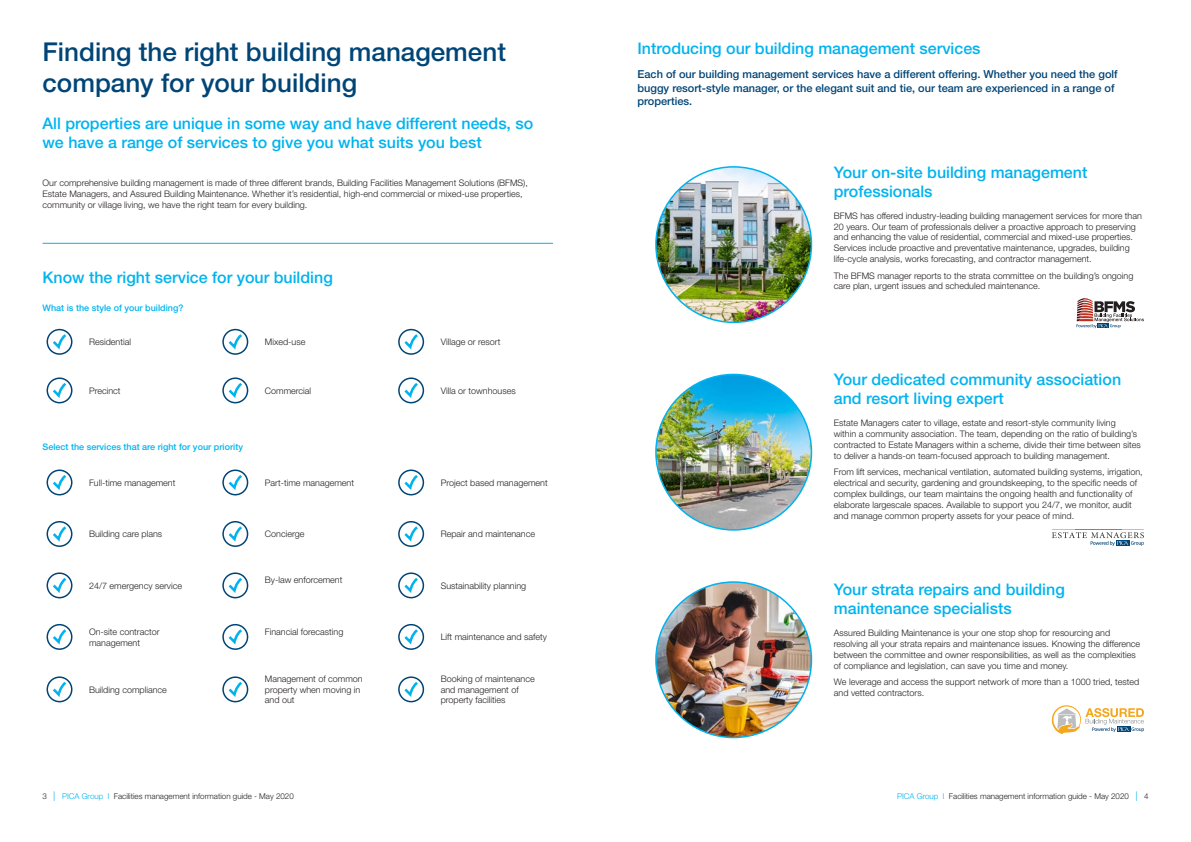
<style>
.page{position:relative;width:1191px;height:842px;background:#fff}
.page>*{position:absolute;margin:0;border:0;box-sizing:border-box;transform-origin:0 0}
.Main-headings{font:500 26px/31.2px "Helvetica Neue LT Std";color:#004577}
.Sub-headings{font:500 16px/19.2px "Helvetica Neue LT Std";color:#00b3ef}
.Introduction_Copy{font:500 11px/13.2px "Helvetica Neue LT Std";color:#004577}
.Body_Copy{font:300 9px/10.8px "Helvetica Neue LT Std";color:#231f20}
.Section_Headings{font:500 9px "Helvetica Neue LT Std";color:#00b3ef}
.t1{font:300 8px "Helvetica Neue LT Std";color:#231f20}
.s1{font-size:13.5px;color:#00b3ef}
.s2{color:#00b3ef}
</style>
<div class="page">
<hr style="left:43px;top:243px;width:510px;height:1px;background:#00b3ef">
<div style="left:47px;top:329px;width:25px;height:26px;border:2px solid #004577;border-radius:50%"></div>
<svg style="left:50px;top:331px;width:19px;height:22px"></svg>
<div style="left:222px;top:329px;width:26px;height:26px;border:2px solid #004577;border-radius:50%"></div>
<svg style="left:226px;top:331px;width:19px;height:22px"></svg>
<div style="left:398px;top:329px;width:26px;height:26px;border:2px solid #004577;border-radius:50%"></div>
<svg style="left:402px;top:331px;width:19px;height:22px"></svg>
<div style="left:47px;top:377px;width:25px;height:26px;border:2px solid #004577;border-radius:50%"></div>
<svg style="left:50px;top:380px;width:19px;height:22px"></svg>
<div style="left:222px;top:377px;width:26px;height:26px;border:2px solid #004577;border-radius:50%"></div>
<svg style="left:226px;top:380px;width:19px;height:22px"></svg>
<div style="left:398px;top:377px;width:26px;height:26px;border:2px solid #004577;border-radius:50%"></div>
<svg style="left:402px;top:380px;width:19px;height:22px"></svg>
<div style="left:47px;top:469px;width:25px;height:26px;border:2px solid #004577;border-radius:50%"></div>
<svg style="left:50px;top:472px;width:19px;height:22px"></svg>
<div style="left:222px;top:469px;width:26px;height:26px;border:2px solid #004577;border-radius:50%"></div>
<svg style="left:226px;top:472px;width:19px;height:22px"></svg>
<div style="left:398px;top:469px;width:26px;height:26px;border:2px solid #004577;border-radius:50%"></div>
<svg style="left:402px;top:472px;width:19px;height:22px"></svg>
<div style="left:47px;top:521px;width:25px;height:26px;border:2px solid #004577;border-radius:50%"></div>
<svg style="left:50px;top:524px;width:19px;height:21px"></svg>
<div style="left:222px;top:521px;width:26px;height:26px;border:2px solid #004577;border-radius:50%"></div>
<svg style="left:226px;top:524px;width:19px;height:21px"></svg>
<div style="left:398px;top:521px;width:26px;height:26px;border:2px solid #004577;border-radius:50%"></div>
<svg style="left:402px;top:524px;width:19px;height:21px"></svg>
<div style="left:47px;top:572px;width:25px;height:26px;border:2px solid #004577;border-radius:50%"></div>
<svg style="left:50px;top:575px;width:19px;height:22px"></svg>
<div style="left:222px;top:572px;width:26px;height:26px;border:2px solid #004577;border-radius:50%"></div>
<svg style="left:226px;top:575px;width:19px;height:22px"></svg>
<div style="left:398px;top:572px;width:26px;height:26px;border:2px solid #004577;border-radius:50%"></div>
<svg style="left:402px;top:575px;width:19px;height:22px"></svg>
<div style="left:47px;top:624px;width:25px;height:26px;border:2px solid #004577;border-radius:50%"></div>
<svg style="left:50px;top:627px;width:19px;height:21px"></svg>
<div style="left:222px;top:624px;width:26px;height:26px;border:2px solid #004577;border-radius:50%"></div>
<svg style="left:226px;top:627px;width:19px;height:21px"></svg>
<div style="left:398px;top:624px;width:26px;height:26px;border:2px solid #004577;border-radius:50%"></div>
<svg style="left:402px;top:627px;width:19px;height:21px"></svg>
<div style="left:47px;top:676px;width:25px;height:26px;border:2px solid #004577;border-radius:50%"></div>
<svg style="left:50px;top:679px;width:19px;height:22px"></svg>
<div style="left:222px;top:676px;width:26px;height:26px;border:2px solid #004577;border-radius:50%"></div>
<svg style="left:226px;top:679px;width:19px;height:22px"></svg>
<div style="left:398px;top:676px;width:26px;height:26px;border:2px solid #004577;border-radius:50%"></div>
<svg style="left:402px;top:679px;width:19px;height:22px"></svg>
<img style="left:656px;top:167px;width:155px;height:155px;border-radius:78px">
<svg style="left:1076px;top:298px;width:68px;height:30px"></svg>
<img style="left:656px;top:374px;width:155px;height:156px;border-radius:78px">
<svg style="left:1052px;top:529px;width:92px;height:17px"></svg>
<img style="left:656px;top:582px;width:155px;height:155px;border-radius:78px">
<svg style="left:1051px;top:705px;width:93px;height:29px"></svg>
<p class="Main-headings" style="left:43px;top:36px;width:465px">Finding the right building management company for your building</p>
<p class="Sub-headings" style="left:43px;top:113px;width:492px">All properties are unique in some way and have different needs, so we have a range of services to give you what suits you best</p>
<p class="Body_Copy" style="left:43px;top:178px;width:487px">Our comprehensive building management is made of three different brands, Building Facilities Management Solutions (BFMS),<br>Estate Managers, and Assured Building Maintenance. Whether it’s residential, high-end commercial or mixed-use properties, community or village living, we have the right team for every building.</p>
<p class="Sub-headings" style="left:43px;top:267px;width:292px">Know the right service for your building</p>
<p class="Section_Headings" style="left:43px;top:302px;width:142px">What is the style of your building?</p>
<p class="Body_Copy" style="left:89px;top:336px;width:44px">Residential</p>
<p class="Body_Copy" style="left:265px;top:336px;width:42px">Mixed-use</p>
<p class="Body_Copy" style="left:441px;top:336px;width:61px">Village or resort</p>
<p class="Body_Copy" style="left:89px;top:385px;width:33px">Precinct</p>
<p class="Body_Copy" style="left:265px;top:385px;width:48px">Commercial</p>
<p class="Body_Copy" style="left:441px;top:385px;width:77px">Villa or townhouses</p>
<p class="Section_Headings" style="left:43px;top:441px;width:202px">Select the services that are right for your priority</p>
<p class="Body_Copy" style="left:89px;top:477px;width:88px">Full-time management</p>
<p class="Body_Copy" style="left:265px;top:477px;width:91px">Part-time management</p>
<p class="Body_Copy" style="left:441px;top:477px;width:109px">Project based management</p>
<p class="Body_Copy" style="left:89px;top:528px;width:75px">Building care plans</p>
<p class="Body_Copy" style="left:265px;top:528px;width:41px">Concierge</p>
<p class="Body_Copy" style="left:441px;top:528px;width:96px">Repair and maintenance</p>
<p class="Body_Copy" style="left:89px;top:580px;width:95px">24/7 emergency service</p>
<p class="Body_Copy" style="left:265px;top:574px;width:79px">By-law enforcement</p>
<p class="Body_Copy" style="left:441px;top:580px;width:87px">Sustainability planning</p>
<p class="Body_Copy" style="left:89px;top:626px;width:72px">On-site contractor management</p>
<p class="Body_Copy" style="left:265px;top:626px;width:80px">Financial forecasting</p>
<p class="Body_Copy" style="left:441px;top:631px;width:108px">Lift maintenance and safety</p>
<p class="Body_Copy" style="left:89px;top:684px;width:79px">Building compliance</p>
<p class="Body_Copy" style="left:265px;top:673px;width:99px">Management of common property when moving in and out</p>
<p class="Body_Copy" style="left:441px;top:673px;width:96px">Booking of maintenance and management of property facilities</p>
<p class="Sub-headings" style="left:637px;top:38px;width:344px">Introducing our building management services</p>
<p class="Introduction_Copy" style="left:637px;top:68px;width:481px">Each of our building management services have a different offering. Whether you need the golf buggy resort-style manager, or the elegant suit and tie, our team are experienced in a range of properties.</p>
<p class="Sub-headings" style="left:834px;top:162px;width:255px">Your on-site building management professionals</p>
<p class="Body_Copy" style="left:834px;top:210px;width:309px">BFMS has offered industry-leading building management services for more than 20 years. Our team of professionals deliver a proactive approach to preserving and enhancing the value of residential, commercial and mixed-use properties.<br>Services include proactive and preventative maintenance, upgrades, building life-cycle analysis, works forecasting, and contractor management.</p>
<p class="Body_Copy" style="left:834px;top:270px;width:301px">The BFMS manager reports to the strata committee on the building’s ongoing care plan, urgent issues and scheduled maintenance.</p>
<p class="Sub-headings" style="left:834px;top:370px;width:289px">Your dedicated community association and resort living expert</p>
<p class="Body_Copy" style="left:834px;top:418px;width:308px">Estate Managers cater to village, estate and resort-style community living<br>within a community association. The team, depending on the ratio of building’s contracted to Estate Managers within a scheme, divide their time between sites to deliver a hands-on team-focused approach to building management.</p>
<p class="Body_Copy" style="left:834px;top:466px;width:310px">From lift services, mechanical ventilation, automated building systems, irrigation, electrical and security, gardening and groundskeeping, to the specific needs of complex buildings, our team maintains the ongoing health and functionality of elaborate largescale spaces. Available to support you 24/7, we monitor, audit and manage common property assets for your peace of mind.</p>
<p class="Sub-headings" style="left:834px;top:579px;width:232px">Your strata repairs and building maintenance specialists</p>
<p class="Body_Copy" style="left:834px;top:627px;width:308px">Assured Building Maintenance is your one stop shop for resourcing and resolving all your strata repairs and maintenance issues. Knowing the difference between the committee and owner responsibilities, as well as the complexities of compliance and legislation, can save you time and money.</p>
<p class="Body_Copy" style="left:834px;top:676px;width:307px">We leverage and access the support network of more than a 1000 tried, tested and vetted contractors.</p>
<p class="t1" style="left:43px;top:792px;width:253px">3 <span class="s1">l</span> <span class="s2">PICA Group l</span> Facilities management information guide - May 2020</p>
<p class="t1" style="left:1144px;top:792px;width:6px">4</p>
<p class="t1" style="left:897px;top:792px;width:242px"><span class="s2">PICA Group l</span> Facilities management information guide - May 2020 <span class="s1">l</span></p>
</div>
